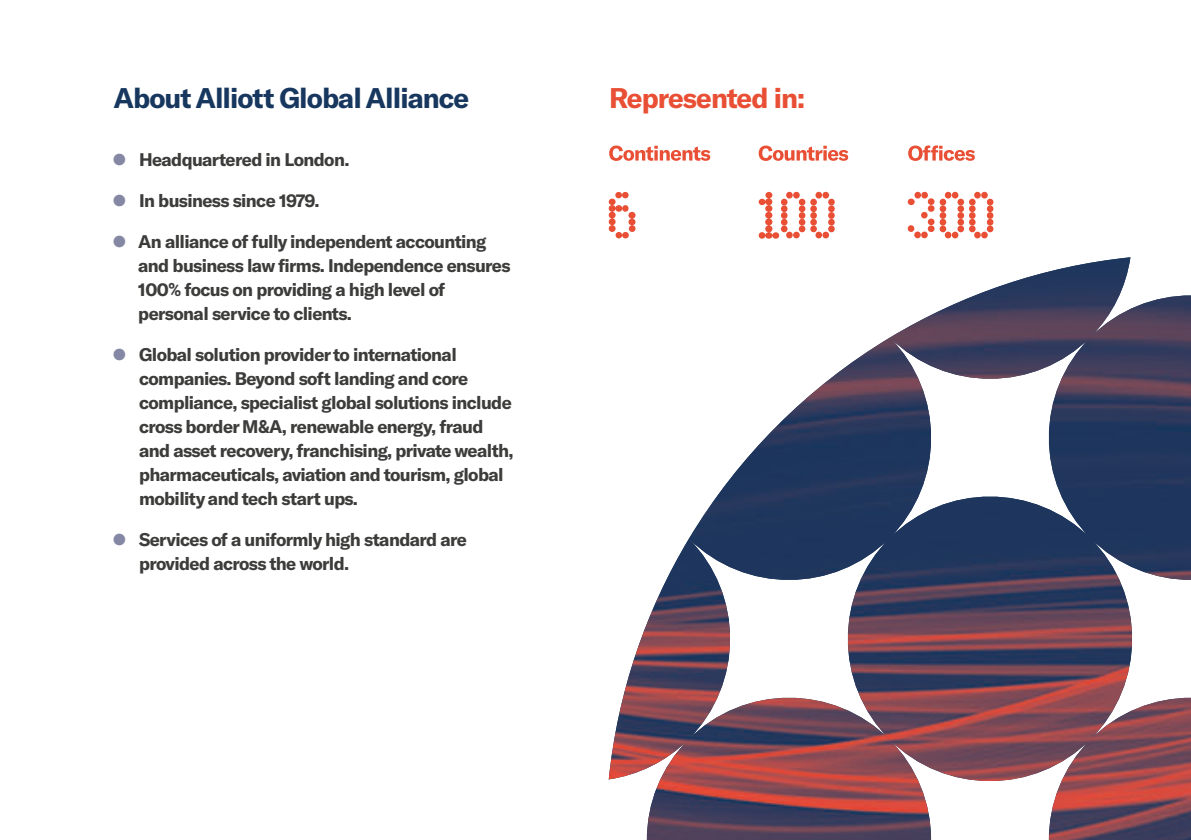
<style>
.page{position:relative;width:1191px;height:840px;background:#fff}
.page>*{position:absolute;margin:0;border:0;box-sizing:border-box;transform-origin:0 0}
.t1{font:700 28px "GT America";letter-spacing:-.035em;color:#17375f}
.t2{font:700 28px "GT America";letter-spacing:-.035em;color:#e94f35}
.t3{font:700 18px/24px "GT America";letter-spacing:-.035em;color:#3c3c3b}
.s1{font-family:"Heebo"}
</style>
<div class="page">
<img style="left:609px;top:257px;width:582px;height:582px">
<svg style="left:609px;top:192px;width:26px;height:46px"></svg>
<svg style="left:609px;top:145px;width:101px;height:16px"></svg>
<svg style="left:758px;top:145px;width:90px;height:16px"></svg>
<svg style="left:908px;top:145px;width:67px;height:16px"></svg>
<svg style="left:907px;top:192px;width:86px;height:46px"></svg>
<svg style="left:758px;top:192px;width:76px;height:46px"></svg>
<h1 class="t1" style="left:113px;top:83px;width:357px">About Alliott Global Alliance</h1>
<p class="t3" style="left:139px;top:148px;width:212px">Headquartered in London.</p>
<p class="t3" style="left:139px;top:189px;width:182px">In business since 1979.</p>
<p class="t3" style="left:138px;top:230px;width:374px">An alliance of fully independent accounting and business law firms. Independence ensures 100<span class="s1">%</span> focus on providing a high level of personal service to clients.</p>
<p class="t3" style="left:139px;top:343px;width:376px">Global solution provider to international companies. Beyond soft landing and core compliance, specialist global solutions include cross border M<span class="s1">&amp;</span>A, renewable energy, fraud and asset recovery, franchising, private wealth, pharmaceuticals, aviation and tourism, global mobility and tech start ups.</p>
<p class="t3" style="left:139px;top:528px;width:329px">Services of a uniformly high standard are provided across the world.</p>
<h1 class="t2" style="left:609px;top:83px;width:197px">Represented in:</h1>
</div>
